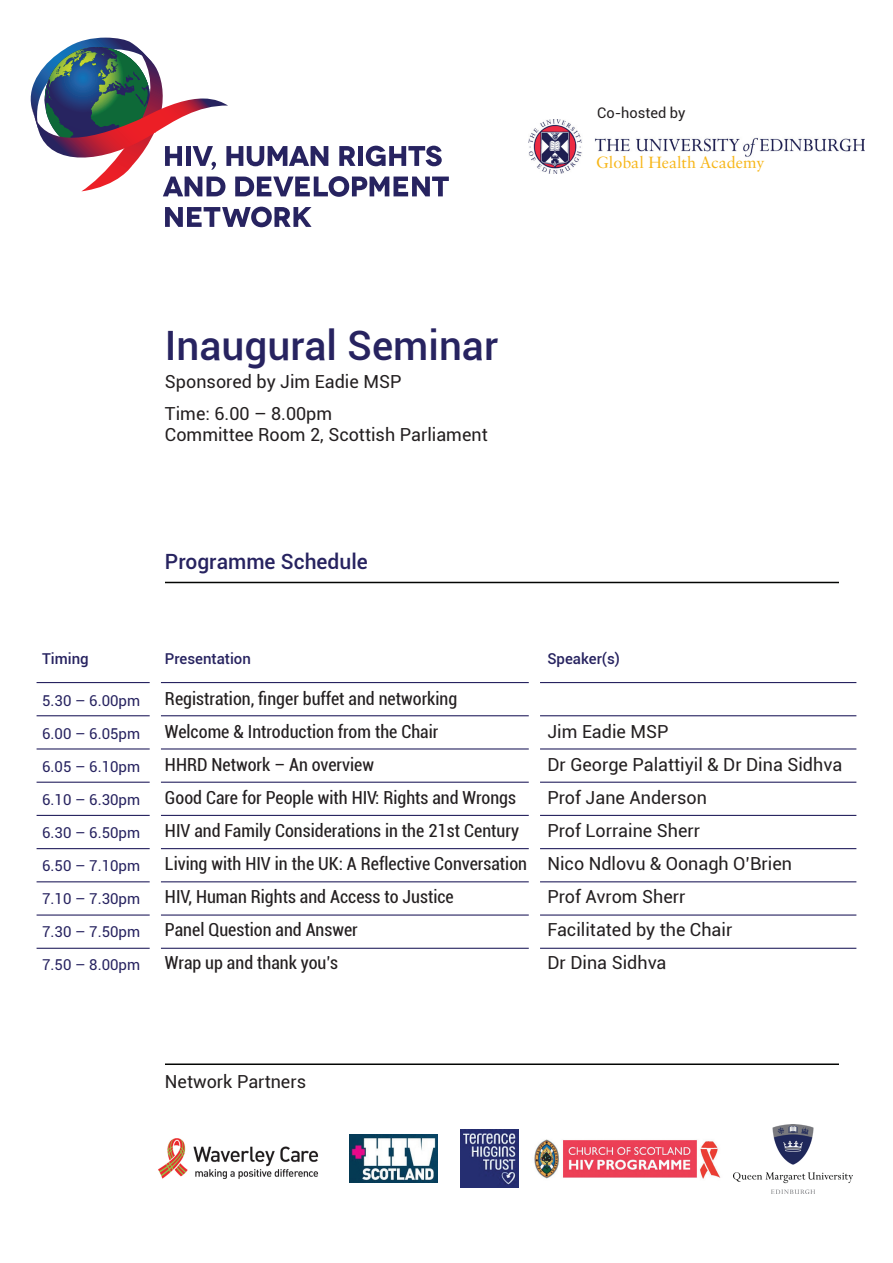
<style>
.page{position:relative;width:893px;height:1263px;background:#fff}
.page>*{position:absolute;margin:0;border:0;box-sizing:border-box;transform-origin:0 0}
.t1{font:500 40.5px "Roboto";color:#272360}
.t2{font:500 21px "Roboto";color:#272360}
.t3{font:condensed 18px/33px "Roboto";color:#231f20}
.t4{font:18px/33px "Roboto";color:#231f20}
.t5{font:16.2px "Sabon LT Std";color:#f7b618}
.t6{font:15px "Roboto";color:#272360}
.t7{font:500 15px "Roboto";color:#272360}
.t8{font:14.55px "Roboto";color:#231f20}
</style>
<div class="page">
<svg style="left:30px;top:38px;width:419px;height:159px"></svg>
<svg style="left:165px;top:207px;width:147px;height:20px"></svg>
<hr style="left:165px;top:1063px;width:674px;height:2px;background:#040503">
<hr style="left:165px;top:582px;width:674px;height:1px;background:#040503">
<hr style="left:540px;top:948px;width:316px;height:1px;background:#272360">
<hr style="left:540px;top:914px;width:316px;height:2px;background:#272360">
<hr style="left:540px;top:881px;width:316px;height:1px;background:#272360">
<hr style="left:540px;top:848px;width:316px;height:1px;background:#272360">
<hr style="left:540px;top:815px;width:316px;height:1px;background:#272360">
<hr style="left:540px;top:782px;width:316px;height:1px;background:#272360">
<hr style="left:540px;top:748px;width:316px;height:1px;background:#272360">
<hr style="left:540px;top:715px;width:316px;height:1px;background:#272360">
<hr style="left:540px;top:682px;width:316px;height:1px;background:#272360">
<hr style="left:161px;top:948px;width:368px;height:1px;background:#272360">
<hr style="left:161px;top:914px;width:368px;height:2px;background:#272360">
<hr style="left:161px;top:881px;width:368px;height:1px;background:#272360">
<hr style="left:161px;top:848px;width:368px;height:1px;background:#272360">
<hr style="left:161px;top:815px;width:368px;height:1px;background:#272360">
<hr style="left:161px;top:782px;width:368px;height:1px;background:#272360">
<hr style="left:161px;top:748px;width:368px;height:1px;background:#272360">
<hr style="left:161px;top:715px;width:368px;height:1px;background:#272360">
<hr style="left:161px;top:682px;width:368px;height:1px;background:#272360">
<hr style="left:37px;top:948px;width:113px;height:1px;background:#272360">
<hr style="left:37px;top:914px;width:113px;height:2px;background:#272360">
<hr style="left:37px;top:881px;width:113px;height:1px;background:#272360">
<hr style="left:37px;top:848px;width:113px;height:1px;background:#272360">
<hr style="left:37px;top:815px;width:113px;height:1px;background:#272360">
<hr style="left:37px;top:782px;width:113px;height:1px;background:#272360">
<hr style="left:37px;top:748px;width:113px;height:1px;background:#272360">
<hr style="left:37px;top:715px;width:113px;height:1px;background:#272360">
<hr style="left:37px;top:682px;width:113px;height:1px;background:#272360">
<img style="left:529px;top:120px;width:335px;height:53px">
<img style="left:349px;top:1135px;width:89px;height:47px">
<img style="left:460px;top:1129px;width:59px;height:59px">
<img style="left:158px;top:1138px;width:161px;height:41px">
<img style="left:734px;top:1124px;width:118px;height:69px">
<img style="left:534px;top:1139px;width:187px;height:40px">
<h1 class="t1" style="left:165px;top:317px;width:335px">Inaugural Seminar</h1>
<p class="t4" style="left:165px;top:365px;width:238px;line-height:31.5px">Sponsored by Jim Eadie MSP<br>Time: 6.00 – 8.00pm</p>
<p class="t4" style="left:165px;top:418px;width:324px">Committee Room 2, Scottish Parliament</p>
<p class="t2" style="left:165px;top:546px;width:204px">Programme Schedule</p>
<p class="t8" style="left:597px;top:103px;width:90px">Co-hosted by</p>
<p class="t5" style="left:596px;top:153px;width:170px">Global Health Academy</p>
<p class="t7" style="left:42px;top:648px;width:48px">Timing</p>
<p class="t7" style="left:165px;top:648px;width:87px">Presentation</p>
<p class="t7" style="left:547px;top:648px;width:74px">Speaker(s)</p>
<p class="t6" style="left:42px;top:690px;width:100px">5.30 – 6.00pm</p>
<p class="t6" style="left:42px;top:723px;width:100px">6.00 – 6.05pm</p>
<p class="t6" style="left:42px;top:756px;width:100px">6.05 – 6.10pm</p>
<p class="t6" style="left:42px;top:789px;width:100px">6.10 – 6.30pm</p>
<p class="t6" style="left:42px;top:822px;width:100px">6.30 – 6.50pm</p>
<p class="t6" style="left:42px;top:855px;width:100px">6.50 – 7.10pm</p>
<p class="t6" style="left:42px;top:888px;width:100px">7.10 – 7.30pm</p>
<p class="t6" style="left:42px;top:921px;width:100px">7.30 – 7.50pm</p>
<p class="t6" style="left:42px;top:954px;width:100px">7.50 – 8.00pm</p>
<p class="t3" style="left:165px;top:682px;width:364px">Registration, finger buffet and networking<br>Welcome &amp; Introduction from the Chair<br>HHRD Network – An overview<br>Good Care for People with HIV: Rights and Wrongs HIV and Family Considerations in the 21st Century Living with HIV in the UK: A Reflective Conversation HIV, Human Rights and Access to Justice<br>Panel Question and Answer<br>Wrap up and thank you’s</p>
<p class="t4" style="left:547px;top:714px;width:296px">Jim Eadie MSP<br>Dr George Palattiyil &amp; Dr Dina Sidhva<br>Prof Jane Anderson<br>Prof Lorraine Sherr<br>Nico Ndlovu &amp; Oonagh O’Brien<br>Prof Avrom Sherr<br>Facilitated by the Chair<br>Dr Dina Sidhva</p>
<p class="t4" style="left:165px;top:1064px;width:143px">Network Partners</p>
</div>
